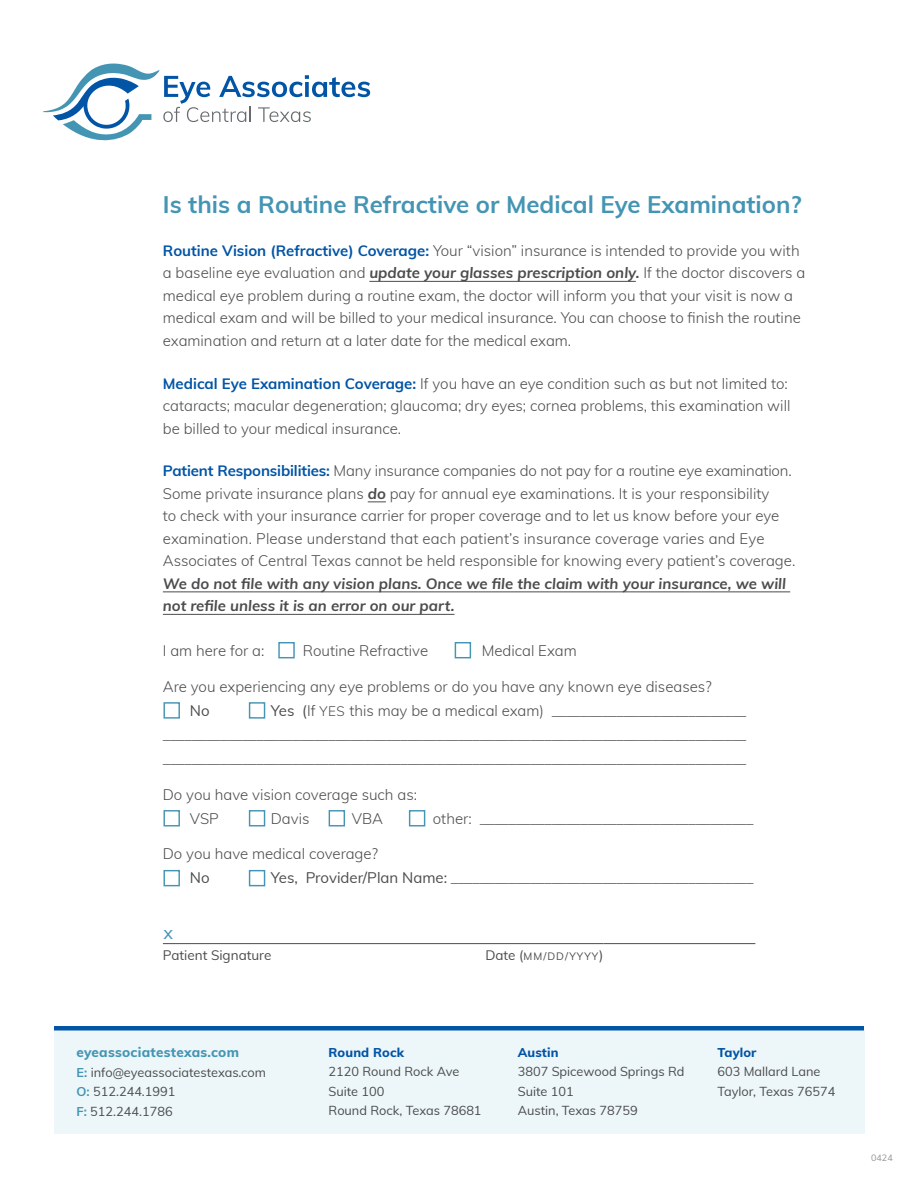
<style>
.page{position:relative;width:918px;height:1188px;background:#fff}
.page>*{position:absolute;margin:0;border:0;box-sizing:border-box;transform-origin:0 0}
.t1{font:700 24px "Muli";color:#4495b4}
.t2{font:18px "Muli";color:#4495b4}
.t3{font:300 15px/22.5px "Muli";color:#4b4c4d}
.t4{font:15px/24px "Muli";color:#4b4c4d;text-align:justify}
.t5{font:italic 700 15px/22.5px "Muli";color:#4b4c4d}
.t6{font:800 13.5px "Muli";letter-spacing:.02em;color:#4495b4}
.t7{font:13.5px "Muli";color:#4b4c4d}
.t8{font:12.75px/19.5px "Muli";color:#4b4c4d}
.t9{font:800 12.75px "Muli";letter-spacing:.01em;color:#0154a6}
.t10{font:10.5px "Muli";letter-spacing:.105em;color:#4b4c4d}
.t11{font:9px "Muli";color:#919396}
.s1{font-weight:700;color:#0154a6}
.s2{font-weight:700;font-style:italic}
.s3{font-weight:300}
.s4{font-weight:300;font-size:13.5px}
.s5{font-size:13.5px}
.s6{font-weight:700;color:#4495b4}
.s7{font-size:12px}
</style>
<div class="page">
<div style="left:54px;top:1030px;width:810px;height:104px;background:#edf6f9"></div>
<hr style="left:54px;top:1026px;width:810px;height:4px;background:#0154a6">
<svg style="left:43px;top:63px;width:327px;height:78px"></svg>
<hr style="left:369px;top:281px;width:267px;height:1px;background:#4b4c4d">
<svg style="left:368px;top:501px;width:18px;height:1px"></svg>
<hr style="left:163px;top:591px;width:627px;height:1px;background:#4b4c4d">
<hr style="left:163px;top:614px;width:292px;height:1px;background:#4b4c4d">
<hr style="left:163px;top:943px;width:441px;height:1px;background:#4b4c4d">
<hr style="left:604px;top:943px;width:151px;height:1px;background:#4b4c4d">
<div style="left:163px;top:702px;width:17px;height:17px;border:1px solid #4495b4"></div>
<div style="left:163px;top:810px;width:17px;height:16px;border:1px solid #4495b4"></div>
<div style="left:163px;top:870px;width:17px;height:16px;border:1px solid #4495b4"></div>
<div style="left:329px;top:810px;width:16px;height:16px;border:1px solid #4495b4"></div>
<div style="left:249px;top:702px;width:16px;height:17px;border:1px solid #4495b4"></div>
<div style="left:278px;top:642px;width:17px;height:16px;border:1px solid #4495b4"></div>
<div style="left:455px;top:642px;width:16px;height:16px;border:1px solid #4495b4"></div>
<div style="left:249px;top:810px;width:16px;height:16px;border:1px solid #4495b4"></div>
<div style="left:249px;top:870px;width:16px;height:16px;border:1px solid #4495b4"></div>
<div style="left:409px;top:810px;width:16px;height:16px;border:1px solid #4495b4"></div>
<h1 class="t1" style="left:163px;top:195px;width:640px">Is this a Routine Refractive or Medical Eye Examination?</h1>
<p class="t3" style="left:163px;top:241px;width:644px"><span class="s1">Routine Vision (Refractive) Coverage:</span> Your “vision” insurance is intended to provide you with a baseline eye evaluation and <span class="s2">update your glasses prescription only.</span> If the doctor discovers a medical eye problem during a routine exam, the doctor will inform you that your visit is now a medical exam and will be billed to your medical insurance. You can choose to finish the routine examination and return at a later date for the medical exam.</p>
<p class="t3" style="left:163px;top:374px;width:629px"><span class="s1">Medical Eye Examination Coverage:</span> If you have an eye condition such as but not limited to: cataracts; macular degeneration; glaucoma; dry eyes; cornea problems, this examination will be billed to your medical insurance.</p>
<p class="t3" style="left:163px;top:461px;width:634px"><span class="s1">Patient Responsibilities:</span> Many insurance companies do not pay for a routine eye examination.<br>Some private insurance plans <span class="s2">do</span> pay for annual eye examinations. It is your responsibility<br>to check with your insurance carrier for proper coverage and to let us know before your eye examination. Please understand that each patient’s insurance coverage varies and Eye Associates of Central Texas cannot be held responsible for knowing every patient’s coverage.</p>
<p class="t5" style="left:163px;top:571px;width:625px">We do not file with any vision plans. Once we file the claim with your insurance, we will not refile unless it is an error on our part.</p>
<p class="t3" style="left:163px;top:641px;width:103px">I am here for a:</p>
<p class="t3" style="left:303px;top:641px;width:127px">Routine Refractive</p>
<p class="t3" style="left:482px;top:641px;width:97px">Medical Exam</p>
<p class="t3" style="left:163px;top:677px;width:550px">Are you experiencing any eye problems or do you have any known eye diseases?</p>
<p class="t4" style="left:190px;top:700px;width:21px">No</p>
<p class="t4" style="left:163px;top:700px;width:585px;text-indent:108px">Yes (<span class="s3">If</span> <span class="s4">YES</span> <span class="s3">this may be a medical exam)</span> ___________________________ _________________________________________________________________________________ _________________________________________________________________________________</p>
<p class="t3" style="left:190px;top:784px;width:229px;line-height:24px;text-indent:-27px">Do you have vision coverage such as:<br>VSP</p>
<p class="t3" style="left:271px;top:809px;width:40px">Davis</p>
<p class="t3" style="left:352px;top:809px;width:33px">VBA</p>
<p class="t4" style="left:433px;top:808px;width:322px"><span class="s3">other:</span> ______________________________________</p>
<p class="t3" style="left:163px;top:844px;width:217px">Do you have medical coverage?</p>
<p class="t4" style="left:190px;top:867px;width:21px">No</p>
<p class="t4" style="left:271px;top:867px;width:484px">Yes, Provider/Plan Name: __________________________________________</p>
<p class="t2" style="left:164px;top:926px;width:11px">x</p>
<p class="t7" style="left:163px;top:950px;width:110px">Patient Signature</p>
<p class="t10" style="left:485px;top:952px;width:120px"><span class="s5">Date (</span>MM/DD/YYYY<span class="s5">)</span></p>
<p class="t6" style="left:76px;top:1047px;width:164px">eyeassociatestexas.com</p>
<p class="t8" style="left:76px;top:1064px;width:191px"><span class="s6">E:</span> info<span class="s7">@</span>eyeassociatestexas.com<br><span class="s6">O:</span> 512.244.1991<br><span class="s6">F:</span> 512.244.1786</p>
<p class="t9" style="left:328px;top:1047px;width:77px">Round Rock</p>
<p class="t8" style="left:328px;top:1063px;width:155px">2120 Round Rock Ave<br>Suite 100<br>Round Rock, Texas 78681</p>
<p class="t9" style="left:518px;top:1047px;width:42px">Austin</p>
<p class="t8" style="left:518px;top:1063px;width:168px">3807 Spicewood Springs Rd<br>Suite 101<br>Austin, Texas 78759</p>
<p class="t9" style="left:717px;top:1047px;width:41px">Taylor</p>
<p class="t8" style="left:717px;top:1063px;width:119px">603 Mallard Lane<br>Taylor, Texas 76574</p>
<p class="t11" style="left:871px;top:1154px;width:23px">0424</p>
</div>
